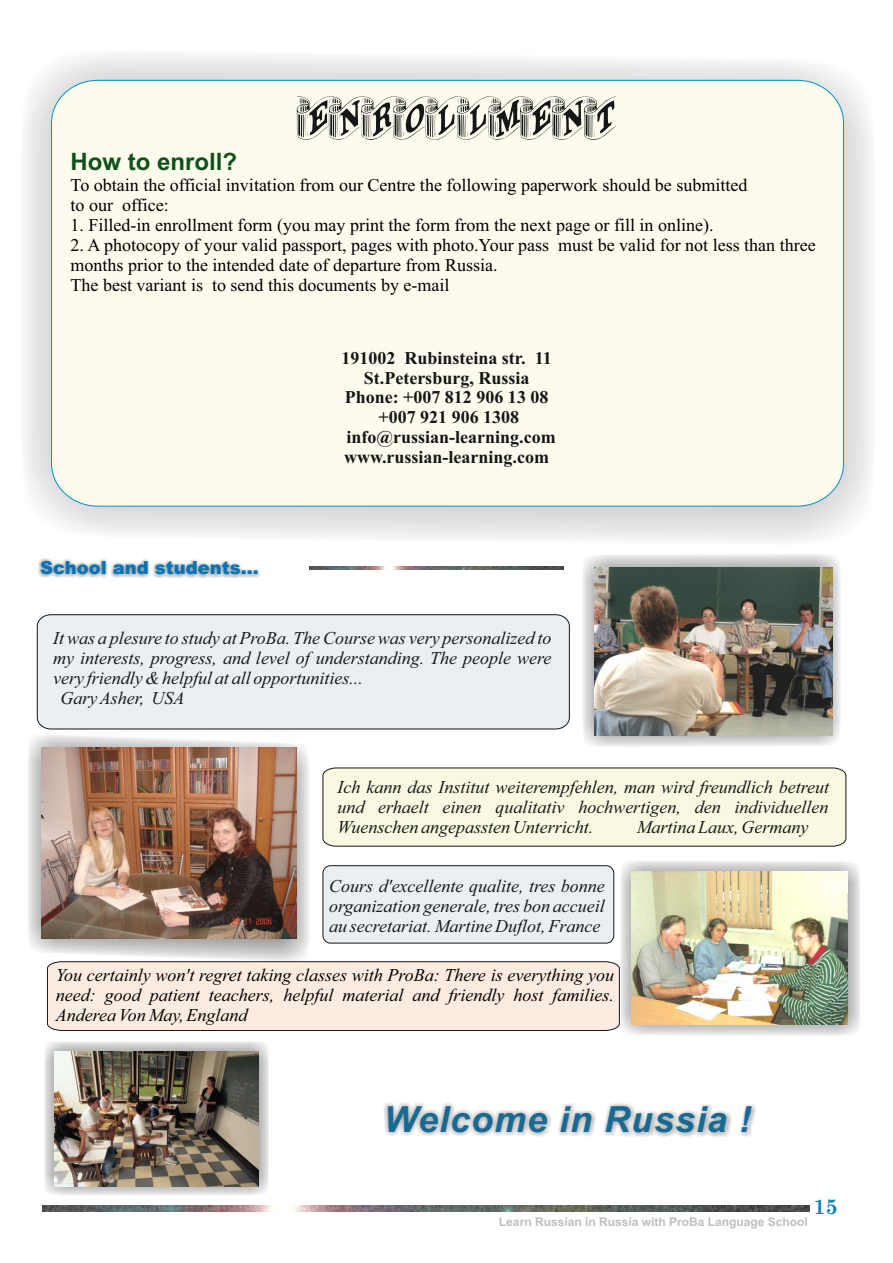
<style>
.page{position:relative;width:893px;height:1263px;background:#fff}
.page>*{position:absolute;margin:0;border:0;box-sizing:border-box;transform-origin:0 0}
.t1{font:italic 700 36px "Arial";letter-spacing:.03em;color:#196a93}
.t2{font:700 24px "Arial";color:#0e5219}
.t3{font:700 21px "Century Schoolbook";color:#0986b9}
.t4{font:italic 18px/20px "Times New Roman";color:#151616;text-align:justify}
.t5{font:18px/20px "Times New Roman";color:#000}
.t6{font:italic 18px/20px "Times New Roman";color:#000;text-align:justify}
.t7{font:700 18px/20px "Times New Roman";color:#151616;text-align:center}
.t8{font:900 18px "Arial";color:#0074b8}
.t9{font:700 12px "Arial";color:#c2bebc}
</style>
<div class="page">
<img style="left:42px;top:1205px;width:767px;height:6px">
<svg style="left:24px;top:54px;width:848px;height:488px;fill:#e8e9e9"></svg>
<div style="left:51px;top:80px;width:793px;height:426px;background:#fdfbee;border:1px solid #0093cb;border-radius:44px"></div>
<div style="left:37px;top:614px;width:533px;height:115px;background:#e9eff2"></div>
<img style="left:310px;top:567px;width:254px;height:3px">
<div style="left:323px;top:768px;width:523px;height:78px;background:#f8f9e0"></div>
<img style="left:44px;top:861px;width:816px;height:334px">
<svg style="left:38px;top:558px;width:222px;height:20px"></svg>
<svg style="left:583px;top:554px;width:257px;height:193px;background:#d4d4d4"></svg>
<img style="left:595px;top:567px;width:237px;height:168px">
<svg style="left:297px;top:96px;width:319px;height:44px"></svg>
<svg style="left:28px;top:735px;width:283px;height:228px"></svg>
<img style="left:42px;top:747px;width:255px;height:192px">
<h2 class="t2" style="left:71px;top:152px;width:168px">How to enroll?</h2>
<p class="t5" style="left:71px;top:177px;width:678px">To obtain the official invitation from our Centre the following paperwork should be submitted to our office:</p>
<p class="t5" style="left:71px;top:216px;width:644px">1. Filled-in enrollment form (you may print the form from the next page or fill in online).</p>
<p class="t5" style="left:71px;top:236px;width:747px">2. A photocopy of your valid passport, pages with photo.Your pass must be valid for not less than three months prior to the intended date of departure from Russia.<br>The best variant is to send this documents by e-mail</p>
<p class="t8" style="left:40px;top:561px;width:220px">School and students...</p>
<p class="t7" style="left:341px;top:349px;width:216px">191002 Rubinsteina str. 11<br>St.Petersburg, Russia<br>Phone: +007 812 906 13 08 +007 921 906 1308 info@russian-learning.com www.russian-learning.com</p>
<p class="t4" style="left:53px;top:629px;width:500px">It was a plesure to study at ProBa. The Course was very personalized to</p>
<p class="t4" style="left:53px;top:649px;width:500px">my interests, progress, and level of understanding. The people were</p>
<p class="t4" style="left:53px;top:669px;width:311px">very friendly &amp; helpful at all opportunities...</p>
<p class="t4" style="left:60px;top:689px;width:126px">Gary Asher, USA</p>
<p class="t4" style="left:337px;top:779px;width:493px">Ich kann das Institut weiterempfehlen, man wird freundlich betreut und erhaelt einen qualitativ hochwertigen, den individuellen Wuenschen angepassten Unterricht.</p>
<p class="t4" style="left:636px;top:819px;width:173px">Martina Laux, Germany</p>
<p class="t4" style="left:329px;top:878px;width:277px">Cours d'excellente qualite, tres bonne organization generale, tres bon accueil au secretariat. Martine Duflot, France</p>
<p class="t6" style="left:56px;top:966px;width:560px">You certainly won't regret taking classes with ProBa: There is everything you need: good patient teachers, helpful material and friendly host families.<br>Anderea Von May, England</p>
<h1 class="t1" style="left:384px;top:1106px;width:369px">Welcome in Russia !</h1>
<p class="t9" style="left:499px;top:1217px;width:310px">Learn Russian in Russia with ProBa Language School</p>
<p class="t3" style="left:814px;top:1199px;width:26px">15</p>
</div>
